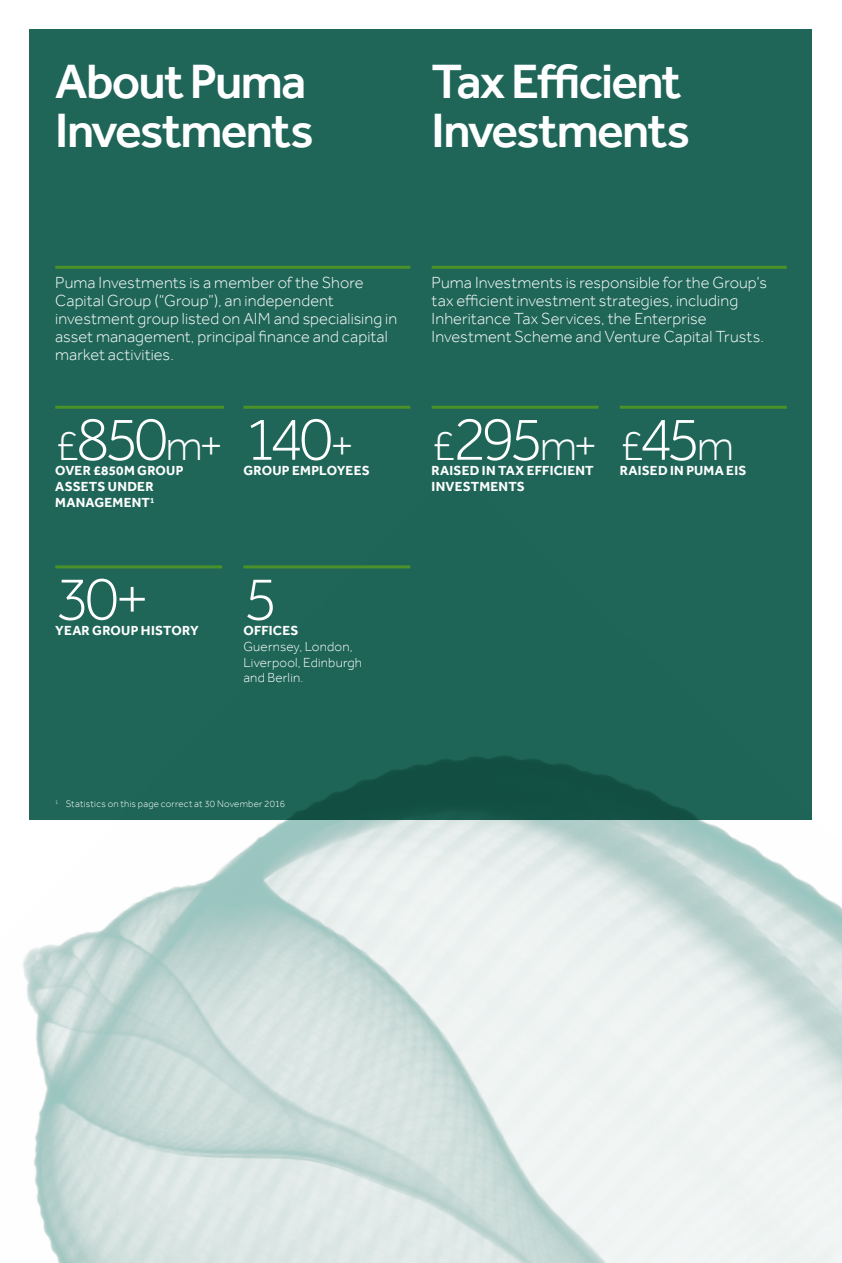
<style>
.page{position:relative;width:842px;height:1263px;background:#fff}
.page>*{position:absolute;margin:0;border:0;box-sizing:border-box;transform-origin:0 0}
.t1{font:300 63px "Effra";letter-spacing:-.09em;color:#fff}
.t2{font:500 49.5px/49.5px "Effra";letter-spacing:-.035em;color:#fff}
.t3{font:300 44.1px "Effra";color:#fff}
.t4{font:300 16.5px/18px "Effra";letter-spacing:.005em;color:#fff}
.t5{font:700 13.5px/15.8px "Effra";letter-spacing:.02em;color:#fff}
.t6{font:300 13.5px/15.8px "Effra";letter-spacing:.015em;color:#fff}
.t7{font:300 9.75px "Effra";letter-spacing:.025em;color:#fff}
.s1{font-size:63px}
.s2{font-size:44.1px}
</style>
<div class="page">
<img style="left:23px;top:470px;width:819px;height:793px">
<div style="left:30px;top:30px;width:782px;height:790px;background:#1f6659"></div>
<hr style="left:55px;top:266px;width:355px;height:3px;background:#4a9228">
<hr style="left:432px;top:266px;width:355px;height:3px;background:#4a9228">
<hr style="left:55px;top:406px;width:169px;height:3px;background:#4a9228">
<hr style="left:55px;top:565px;width:167px;height:3px;background:#4a9228">
<hr style="left:243px;top:406px;width:167px;height:3px;background:#4a9228">
<hr style="left:243px;top:565px;width:167px;height:3px;background:#4a9228">
<hr style="left:432px;top:406px;width:166px;height:3px;background:#4a9228">
<hr style="left:620px;top:406px;width:167px;height:3px;background:#4a9228">
<h2 class="t2" style="left:55px;top:56px;width:260px">About Puma<br>Investments</h2>
<h2 class="t2" style="left:432px;top:56px;width:260px">Tax Efficient<br>Investments</h2>
<p class="t4" style="left:55px;top:273px;width:343px">Puma Investments is a member of the Shore Capital Group (“Group”), an independent investment group listed on AIM and specialising in asset management, principal finance and capital market activities.</p>
<p class="t4" style="left:432px;top:273px;width:337px">Puma Investments is responsible for the Group’s tax efficient investment strategies, including Inheritance Tax Services, the Enterprise Investment Scheme and Venture Capital Trusts.</p>
<h3 class="t3" style="left:55px;top:419px;width:169px">£<span class="s1">850</span>m+</h3>
<p class="t5" style="left:55px;top:463px;width:130px">OVER £850M GROUP<br>ASSETS UNDER<br>MANAGEMENT<sup>1</sup></p>
<h1 class="t1" style="left:243px;top:401px;width:112px">140<span class="s2">+</span></h1>
<p class="t5" style="left:243px;top:463px;width:128px">GROUP EMPLOYEES</p>
<h1 class="t1" style="left:55px;top:561px;width:96px">30+</h1>
<p class="t5" style="left:55px;top:623px;width:145px">YEAR GROUP HISTORY</p>
<h1 class="t1" style="left:243px;top:561px;width:36px">5</h1>
<p class="t5" style="left:243px;top:623px;width:57px">OFFICES</p>
<p class="t6" style="left:243px;top:638px;width:120px">Guernsey, London,<br>Liverpool, Edinburgh and Berlin.</p>
<p class="t7" style="left:55px;top:798px;width:231px"><sup>1</sup> Statistics on this page correct at 30 November 2016</p>
<h3 class="t3" style="left:432px;top:419px;width:167px">£<span class="s1">295</span>m+</h3>
<p class="t5" style="left:432px;top:463px;width:163px">RAISED IN TAX EFFICIENT<br>INVESTMENTS</p>
<h1 class="t1" style="left:639px;top:401px;width:97px">45<span class="s2">m</span></h1>
<h3 class="t3" style="left:620px;top:419px;width:26px">£</h3>
<p class="t5" style="left:620px;top:463px;width:128px">RAISED IN PUMA EIS</p>
</div>
